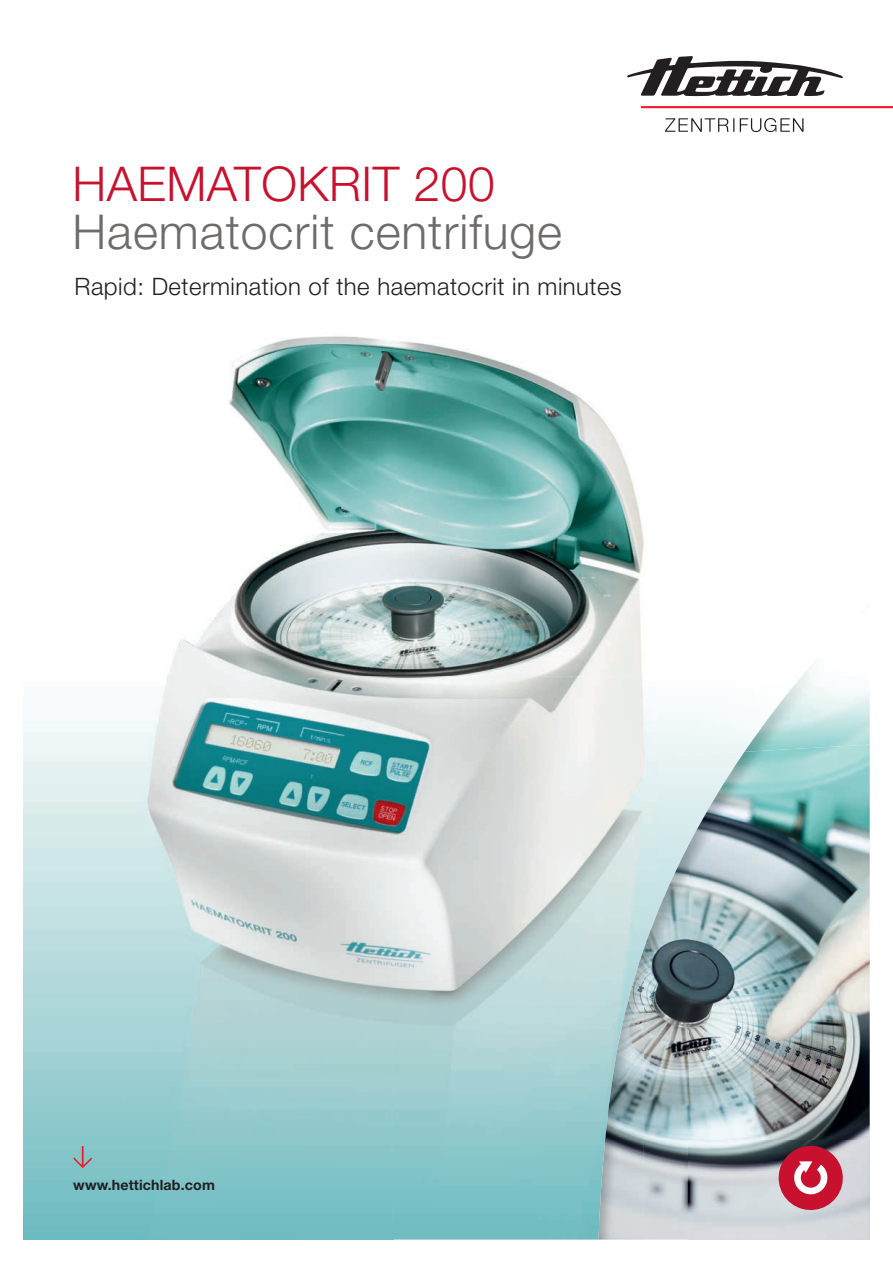
<style>
.page{position:relative;width:893px;height:1263px;background:#fff}
.page>*{position:absolute;margin:0;border:0;box-sizing:border-box;transform-origin:0 0}
.t1{font:300 48px "Helvetica Neue LT Std";letter-spacing:.02em;color:#6e6c6b}
.t2{font:300 48px "Helvetica Neue LT Std";letter-spacing:.01em;color:#c7112f}
.t3{font:300 24px "Helvetica Neue LT Std";letter-spacing:.02em;color:#231f20}
.t4{font:700 14.25px "Helvetica Neue LT Std";letter-spacing:.01em;color:#231f20}
</style>
<div class="page">
<img style="left:229px;top:336px;width:415px;height:235px">
<img style="left:167px;top:571px;width:475px;height:105px">
<img style="left:23px;top:676px;width:635px;height:563px">
<img style="left:688px;top:752px;width:182px;height:487px">
<img style="left:643px;top:844px;width:46px;height:395px">
<img style="left:598px;top:949px;width:46px;height:290px">
<img style="left:678px;top:687px;width:124px;height:69px">
<img style="left:744px;top:676px;width:126px;height:76px">
<svg style="left:665px;top:118px;width:138px;height:14px"></svg>
<hr style="left:641px;top:106px;width:252px;height:2px;background:#ee1b2d">
<svg style="left:627px;top:56px;width:216px;height:41px"></svg>
<svg style="left:779px;top:1146px;width:64px;height:64px;background:#c54e63"></svg>
<svg style="left:73px;top:1146px;width:19px;height:22px"></svg>
<h1 class="t2" style="left:72px;top:155px;width:424px">HAEMATOKRIT 200</h1>
<h1 class="t1" style="left:72px;top:203px;width:491px">Haematocrit centrifuge</h1>
<p class="t3" style="left:75px;top:271px;width:549px">Rapid: Determination of the haematocrit in minutes</p>
<p class="t4" style="left:73px;top:1176px;width:143px">www.hettichlab.com</p>
</div>
